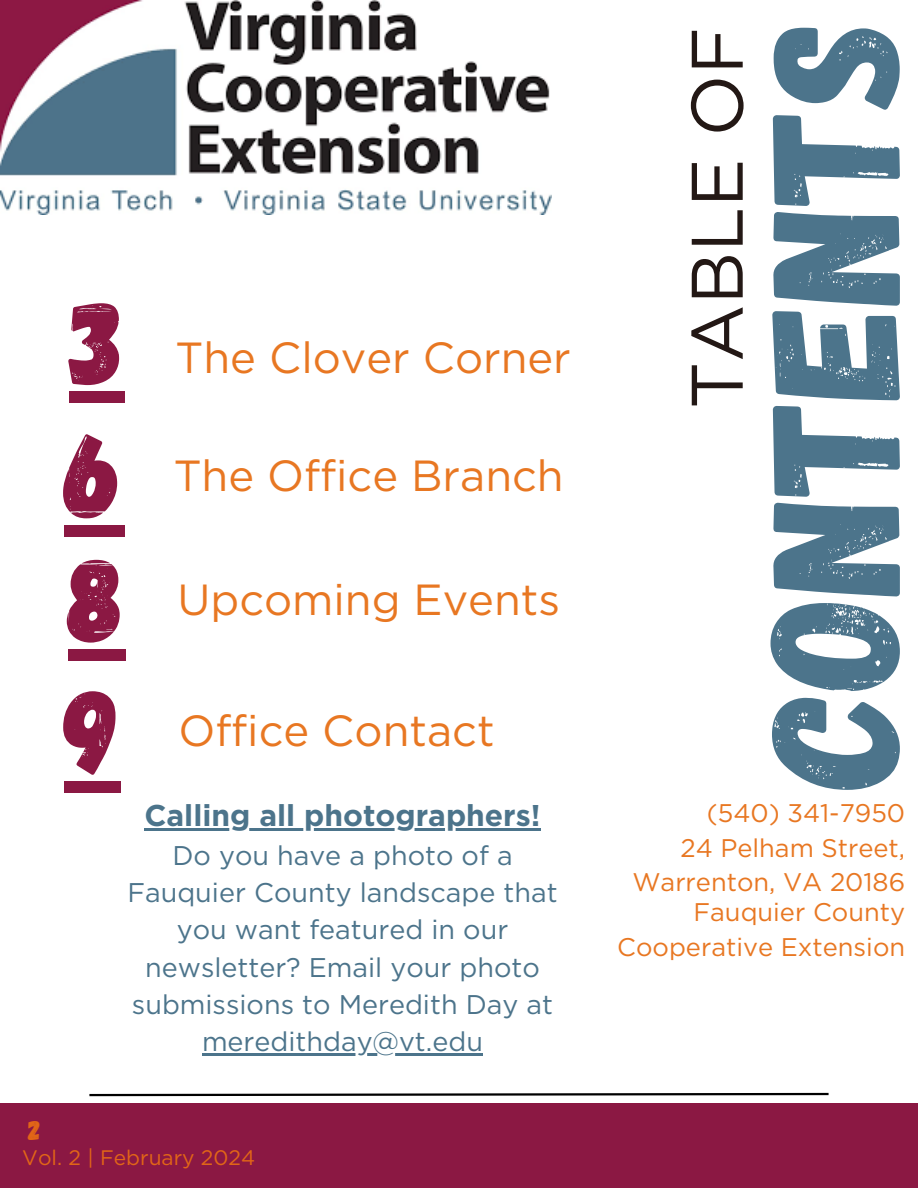
<style>
.page{position:relative;width:918px;height:1188px;background:#fff}
.page>*{position:absolute;margin:0;border:0;box-sizing:border-box;transform-origin:0 0}
.t1{font:183px "Gagalin";letter-spacing:-.01em;color:#4c748b}
.t2{font:120px "Gagalin";color:#8b1843}
.t3{font:72.75px "Gotham";color:#231815}
.t4{font:43.5px "Gotham";color:#e87722}
.t5{font:700 30px "Gotham";color:#4c748b}
.t6{font:27px/37.2px "Gotham";color:#4c748b;text-align:center}
.t7{font:27px "Gagalin";color:#e16517}
.t8{font:25.5px/34.8px "Gotham";color:#e87722;text-align:right}
.t9{font:21px "Gotham";color:#e16517}
</style>
<div class="page">
<div style="left:0;top:1104px;width:918px;height:84px;background:#8b1843"></div>
<div style="left:69px;top:392px;width:56px;height:11px;background:#8b1843"></div>
<div style="left:64px;top:525px;width:60px;height:11px;background:#8b1843"></div>
<div style="left:68px;top:649px;width:58px;height:11px;background:#8b1843"></div>
<div style="left:64px;top:782px;width:57px;height:11px;background:#8b1843"></div>
<img style="left:0;top:0;width:551px;height:215px">
<hr style="left:144px;top:828px;width:397px;height:2px;background:#4c748b">
<hr style="left:202px;top:1053px;width:281px;height:2px;background:#4c748b">
<svg style="left:89px;top:1092px;width:740px;height:5px"></svg>
<h3 class="t2" style="left:69px;top:264px;width:57px">3</h3>
<h4 class="t4" style="left:176px;top:331px;width:397px">The Clover Corner</h4>
<h3 class="t2" style="left:64px;top:398px;width:61px">6</h3>
<h3 class="t2" style="left:68px;top:522px;width:59px">8</h3>
<h4 class="t4" style="left:174px;top:449px;width:392px">The Office Branch</h4>
<h1 class="t4" style="left:177px;top:573px;width:384px">Upcoming Events</h1>
<h2 class="t2" style="left:64px;top:654px;width:58px">9</h2>
<h3 class="t4" style="left:178px;top:705px;width:318px">Office Contact</h3>
<p class="t5" style="left:144px;top:797px;width:398px">Calling all photographers!</p>
<p class="t6" style="left:127px;top:837px;width:432px">Do you have a photo of a<br>Fauquier County landscape that you want featured in our newsletter? Email your photo submissions to Meredith Day at meredithday@vt.edu</p>
<p class="t7" style="left:28px;top:1113px;width:14px">2</p>
<p class="t9" style="left:22px;top:1145px;width:234px">Vol. 2 | February 2024</p>
<p class="t3" style="left:673px;top:409px;width:383px;rotate:-90deg">TABLE OF</p>
<p class="t1" style="left:716px;top:788px;width:771px;rotate:-90deg">CONTENTS</p>
<p class="t8" style="left:632px;top:795px;width:274px">(540) 341-7950<br>24 Pelham Street,<br>Warrenton, VA 20186</p>
<p class="t8" style="left:617px;top:895px;width:289px">Fauquier County<br>Cooperative Extension</p>
</div>
